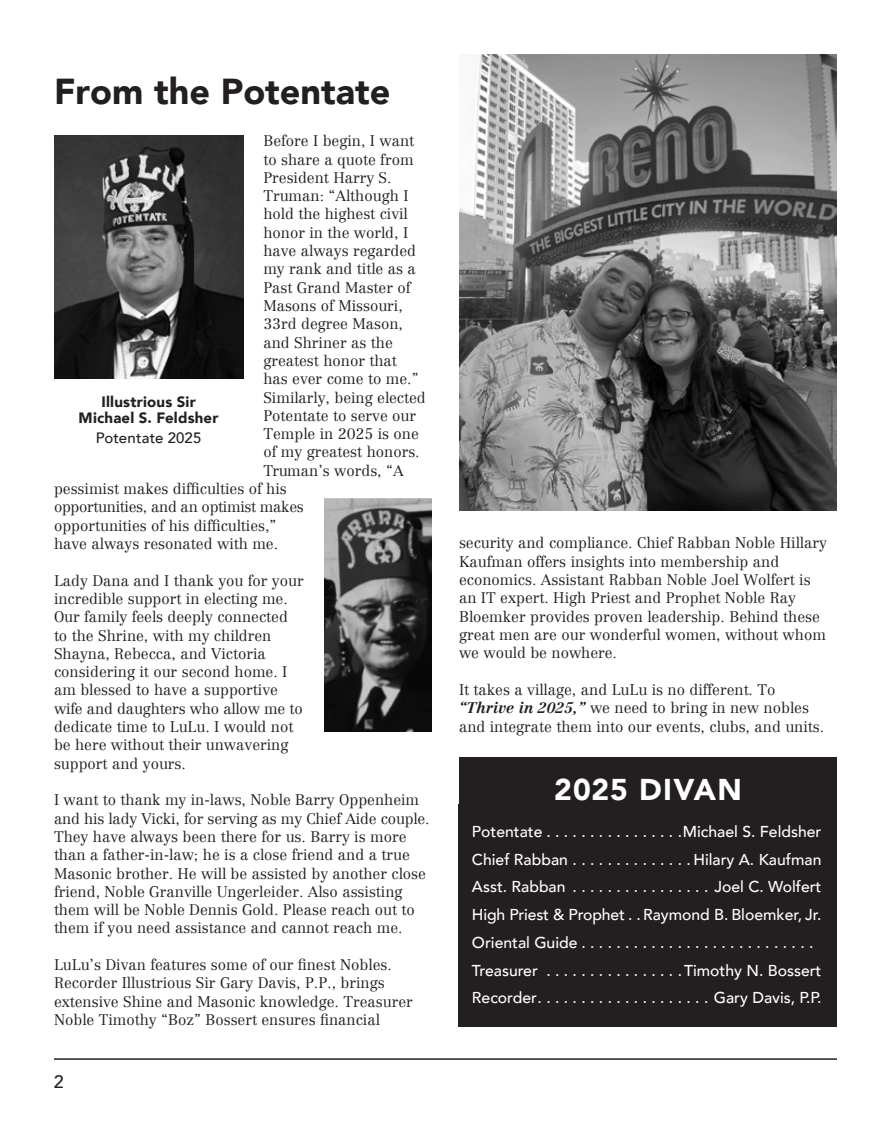
<style>
.page{position:relative;width:891px;height:1121px;background:#fff}
.page>*{position:absolute;margin:0;border:0;box-sizing:border-box;transform-origin:0 0}
.Headline{font:900 36px "Avenir";color:#231f20}
.Sub_Head{font:900 30px "Avenir";letter-spacing:.045em;color:#fff}
.t1{font:500 18px "Avenir";color:#231f20}
.t2{font:500 15.75px "Avenir";color:#fff}
.Body_Text{font:300 15px/18.3px "Centennial LT";color:#231f20}
.Body_Text-2{font:300 15px "Centennial LT";letter-spacing:-.02em;color:#231f20}
.t3{font:900 15px/16.5px "Avenir";letter-spacing:.015em;color:#231f20;text-align:center}
.t4{font:500 15px "Avenir";letter-spacing:.01em;color:#231f20}
.s1{font-weight:700;font-style:italic}
</style>
<div class="page">
<hr style="left:54px;top:1058px;width:783px;height:1px;background:#231f20">
<img style="left:54px;top:135px;width:189px;height:243px">
<div style="left:459px;top:804px;width:378px;height:222px;background:#231f20"></div>
<div style="left:459px;top:757px;width:378px;height:55px;background:#231f20"></div>
<img style="left:459px;top:54px;width:378px;height:456px">
<img style="left:324px;top:498px;width:108px;height:233px">
<p class="Headline" style="left:54px;top:60px;width:338px">From the Potentate</p>
<p class="Body_Text" style="left:263px;top:132px;width:152px">Before I begin, I want</p>
<p class="Body_Text" style="left:263px;top:150px;width:152px">to share a quote from</p>
<p class="Body_Text" style="left:263px;top:168px;width:130px">President Harry S.</p>
<p class="Body_Text" style="left:263px;top:187px;width:147px">Truman: “Although I</p>
<p class="Body_Text" style="left:263px;top:205px;width:146px">hold the highest civil</p>
<p class="Body_Text" style="left:263px;top:223px;width:146px">honor in the world, I</p>
<p class="Body_Text" style="left:263px;top:242px;width:154px">have always regarded</p>
<p class="Body_Text" style="left:263px;top:260px;width:154px">my rank and title as a</p>
<p class="Body_Text" style="left:263px;top:278px;width:149px">Past Grand Master of</p>
<p class="Body_Text" style="left:263px;top:297px;width:141px">Masons of Missouri,</p>
<p class="Body_Text" style="left:263px;top:315px;width:141px">33rd degree Mason,</p>
<p class="Body_Text" style="left:263px;top:333px;width:131px">and Shriner as the</p>
<p class="Body_Text" style="left:263px;top:351px;width:135px">greatest honor that</p>
<p class="Body_Text" style="left:263px;top:370px;width:157px">has ever come to me.”</p>
<p class="Body_Text" style="left:263px;top:388px;width:164px">Similarly, being elected</p>
<p class="Body_Text" style="left:263px;top:406px;width:154px">Potentate to serve our</p>
<p class="Body_Text" style="left:263px;top:425px;width:157px">Temple in 2025 is one</p>
<p class="Body_Text" style="left:263px;top:443px;width:158px">of my greatest honors.</p>
<p class="Body_Text" style="left:263px;top:461px;width:142px">Truman’s words, “A</p>
<p class="Body_Text" style="left:54px;top:480px;width:234px">pessimist makes difficulties of his</p>
<p class="Body_Text-2" style="left:54px;top:498px;width:251px">opportunities, and an optimist makes</p>
<p class="Body_Text" style="left:54px;top:516px;width:224px">opportunities of his difficulties,”</p>
<p class="Body_Text" style="left:54px;top:534px;width:226px">have always resonated with me.</p>
<p class="Body_Text" style="left:54px;top:571px;width:251px">Lady Dana and I thank you for your incredible support in electing me.<br>Our family feels deeply connected to the Shrine, with my children<br>Shayna, Rebecca, and Victoria considering it our second home. I am blessed to have a supportive wife and daughters who allow me to dedicate time to LuLu. I would not be here without their unwavering support and yours.</p>
<p class="Body_Text" style="left:54px;top:791px;width:377px">I want to thank my in-laws, Noble Barry Oppenheim and his lady Vicki, for serving as my Chief Aide couple.<br>They have always been there for us. Barry is more than a father-in-law; he is a close friend and a true Masonic brother. He will be assisted by another close friend, Noble Granville Ungerleider. Also assisting them will be Noble Dennis Gold. Please reach out to them if you need assistance and cannot reach me.</p>
<p class="Body_Text" style="left:54px;top:955px;width:360px">LuLu’s Divan features some of our finest Nobles.<br>Recorder Illustrious Sir Gary Davis, P.P., brings extensive Shine and Masonic knowledge. Treasurer Noble Timothy “Boz” Bossert ensures financial</p>
<p class="t3" style="left:79px;top:393px;width:141px">Illustrious Sir<br>Michael S. Feldsher</p>
<p class="t4" style="left:96px;top:425px;width:107px">Potentate 2025</p>
<p class="t1" style="left:54px;top:1065px;width:12px">2</p>
<p class="Body_Text" style="left:459px;top:534px;width:369px">security and compliance. Chief Rabban Noble Hillary Kaufman offers insights into membership and economics. Assistant Rabban Noble Joel Wolfert is an IT expert. High Priest and Prophet Noble Ray Bloemker provides proven leadership. Behind these great men are our wonderful women, without whom we would be nowhere.</p>
<p class="Body_Text" style="left:459px;top:680px;width:367px">It takes a village, and LuLu is no different. To <span class="s1">“Thrive in 2025,”</span> we need to bring in new nobles and integrate them into our events, clubs, and units.</p>
<p class="Sub_Head" style="left:554px;top:763px;width:189px">2025 DIVAN</p>
<p class="t2" style="left:472px;top:817px;width:351px">Potentate . . . . . . . . . . . . . . . Michael S. Feldsher</p>
<p class="t2" style="left:472px;top:845px;width:351px">Chief Rabban . . . . . . . . . . . . . Hilary A. Kaufman</p>
<p class="t2" style="left:472px;top:873px;width:351px">Asst. Rabban . . . . . . . . . . . . . . . . Joel C. Wolfert</p>
<p class="t2" style="left:472px;top:901px;width:349px">High Priest &amp; Prophet . Raymond B. Bloemker, Jr.</p>
<p class="t2" style="left:472px;top:928px;width:343px">Oriental Guide . . . . . . . . . . . . . . . . . . . . . . . . . . .</p>
<p class="t2" style="left:472px;top:956px;width:351px">Treasurer . . . . . . . . . . . . . . . Timothy N. Bossert</p>
<p class="t2" style="left:472px;top:984px;width:349px">Recorder . . . . . . . . . . . . . . . . . . . . Gary Davis, P.P.</p>
</div>
